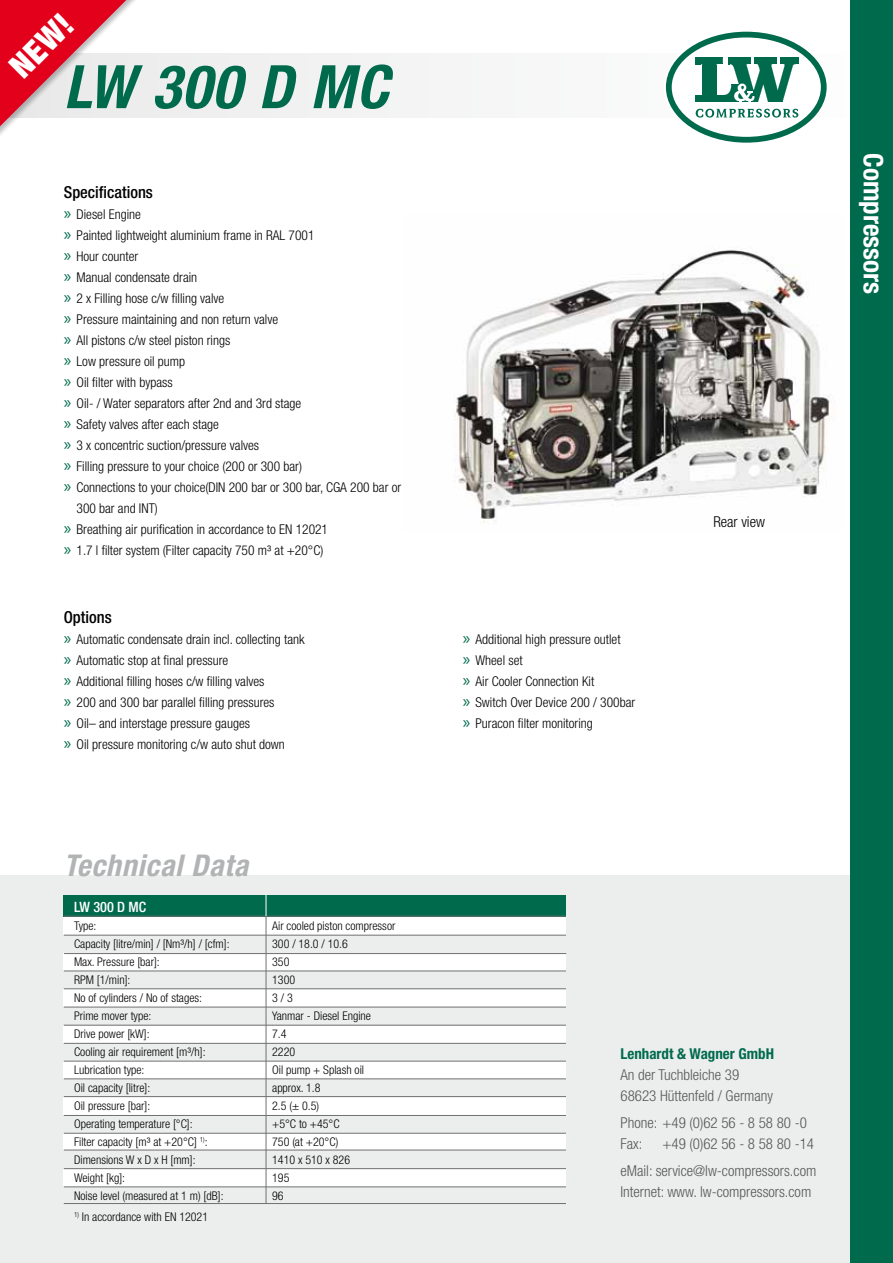
<style>
.page{position:relative;width:893px;height:1263px;background:#fff}
.page>*{position:absolute;margin:0;border:0;box-sizing:border-box;transform-origin:0 0}
.t1{font:italic 700 condensed 60px "Helvetica Neue";letter-spacing:.025em;color:#006a4d}
.t2{font:900 condensed 33px "Helvetica Neue";color:#fff}
.t3{font:italic 700 condensed 30px "Helvetica Neue";letter-spacing:.025em;color:#b1b3b4}
.t4{font:700 condensed 27px "Helvetica Neue";color:#fff}
.t5{font:500 condensed 16.5px "Helvetica Neue";color:#000}
.t6{font:300 condensed 15px/21px "Helvetica Neue";color:#58585a}
.t7{font:700 condensed 15px "Helvetica Neue";color:#006a4d}
.t8{font:300 condensed 15px "Helvetica Neue";color:#000}
.t9{font:500 condensed 14.25px "Helvetica Neue";color:#fff}
.t10{font:300 condensed 13.5px/21px "Helvetica Neue";color:#000}
.t11{font:300 condensed 12px/18px "Helvetica Neue";color:#000}
.s1{font-family:"Myriad Pro";font-weight:400;font-stretch:normal;font-size:18px;color:#006a4d}
</style>
<div class="page">
<div style="left:0;top:54px;width:893px;height:64px;background:#f4f4f5"></div>
<svg style="left:664px;top:30px;width:164px;height:114px"></svg>
<svg style="left:669px;top:35px;width:155px;height:105px;fill:#fff"></svg>
<div style="left:666px;top:32px;width:161px;height:111px;border:6px solid #006a4d;border-radius:50%"></div>
<svg style="left:695px;top:58px;width:104px;height:45px"></svg>
<svg style="left:696px;top:109px;width:102px;height:9px"></svg>
<div style="left:0;top:0;width:151px;height:226px;background:#000;opacity:.27"></div>
<svg style="left:0;top:0;width:146px;height:221px"></svg>
<div style="left:0;top:876px;width:850px;height:387px;background:#eceded"></div>
<div style="left:64px;top:916px;width:502px;height:278px;background:#fff"></div>
<div style="left:64px;top:1187px;width:502px;height:18px;background:#eceded"></div>
<div style="left:64px;top:1150px;width:502px;height:19px;background:#eceded"></div>
<div style="left:64px;top:1115px;width:502px;height:18px;background:#eceded"></div>
<div style="left:64px;top:1079px;width:502px;height:18px;background:#eceded"></div>
<div style="left:64px;top:1043px;width:502px;height:18px;background:#eceded"></div>
<div style="left:64px;top:1007px;width:502px;height:18px;background:#eceded"></div>
<div style="left:64px;top:971px;width:502px;height:18px;background:#eceded"></div>
<hr style="left:64px;top:971px;width:502px;height:1px;background:#707172">
<hr style="left:64px;top:988px;width:502px;height:1px;background:#707172">
<hr style="left:64px;top:1007px;width:502px;height:1px;background:#707172">
<hr style="left:64px;top:1025px;width:502px;height:1px;background:#707172">
<hr style="left:64px;top:1043px;width:502px;height:1px;background:#707172">
<hr style="left:64px;top:1061px;width:502px;height:1px;background:#707172">
<hr style="left:64px;top:1078px;width:502px;height:1px;background:#707172">
<hr style="left:64px;top:1096px;width:502px;height:1px;background:#707172">
<hr style="left:64px;top:1115px;width:502px;height:1px;background:#707172">
<hr style="left:64px;top:1133px;width:502px;height:1px;background:#707172">
<hr style="left:64px;top:1186px;width:502px;height:1px;background:#707172">
<hr style="left:64px;top:1150px;width:502px;height:1px;background:#707172">
<hr style="left:64px;top:1168px;width:502px;height:1px;background:#707172">
<div style="left:64px;top:895px;width:502px;height:21px;background:#006a4d"></div>
<div style="left:64px;top:935px;width:502px;height:18px;background:#eceded"></div>
<hr style="left:64px;top:953px;width:502px;height:1px;background:#707172">
<hr style="left:64px;top:1203px;width:502px;height:1px;background:#707172">
<hr style="left:64px;top:935px;width:502px;height:1px;background:#707172">
<hr style="left:64px;top:916px;width:502px;height:1px;background:#707172">
<svg style="left:266px;top:895px;width:1px;height:21px"></svg>
<hr style="left:266px;top:916px;width:1px;height:287px;background:#707172">
<div style="left:850px;top:0;width:43px;height:1263px;background:#006a4d"></div>
<img style="left:454px;top:250px;width:380px;height:274px">
<h2 class="t2" style="left:1px;top:57px;width:76px;rotate:-45deg">NEW!</h2>
<h1 class="t1" style="left:64px;top:50px;width:326px">LW 300 D MC</h1>
<p class="t5" style="left:64px;top:182px;width:91px">Specifications</p>
<p class="t10" style="left:64px;top:204px;width:79px"><span class="s1">»</span> Diesel Engine</p>
<p class="t10" style="left:64px;top:225px;width:252px"><span class="s1">»</span> Painted lightweight aluminium frame in RAL 7001</p>
<p class="t10" style="left:64px;top:246px;width:76px"><span class="s1">»</span> Hour counter</p>
<p class="t10" style="left:64px;top:267px;width:135px"><span class="s1">»</span> Manual condensate drain</p>
<p class="t10" style="left:64px;top:288px;width:162px"><span class="s1">»</span> 2 x Filling hose c/w filling valve</p>
<p class="t10" style="left:64px;top:309px;width:216px"><span class="s1">»</span> Pressure maintaining and non return valve</p>
<p class="t10" style="left:64px;top:330px;width:168px"><span class="s1">»</span> All pistons c/w steel piston rings</p>
<p class="t10" style="left:64px;top:351px;width:123px"><span class="s1">»</span> Low pressure oil pump</p>
<p class="t10" style="left:64px;top:372px;width:110px"><span class="s1">»</span> Oil filter with bypass</p>
<p class="t10" style="left:64px;top:393px;width:239px"><span class="s1">»</span> Oil- / Water separators after 2nd and 3rd stage</p>
<p class="t10" style="left:64px;top:414px;width:157px"><span class="s1">»</span> Safety valves after each stage</p>
<p class="t10" style="left:64px;top:435px;width:197px"><span class="s1">»</span> 3 x concentric suction/pressure valves</p>
<p class="t10" style="left:64px;top:456px;width:240px"><span class="s1">»</span> Filling pressure to your choice (200 or 300 bar)</p>
<p class="t10" style="left:64px;top:477px;width:339px"><span class="s1">»</span> Connections to your choice(DIN 200 bar or 300 bar, CGA 200 bar or</p>
<p class="t10" style="left:77px;top:498px;width:83px">300 bar and INT)</p>
<p class="t10" style="left:64px;top:519px;width:266px"><span class="s1">»</span> Breathing air purification in accordance to EN 12021</p>
<p class="t10" style="left:64px;top:540px;width:261px"><span class="s1">»</span> 1.7 l filter system (Filter capacity 750 m³ at +20°C)</p>
<p class="t5" style="left:64px;top:607px;width:49px">Options</p>
<p class="t10" style="left:64px;top:628px;width:242px"><span class="s1">»</span> Automatic condensate drain incl. collecting tank <span class="s1">»</span> Automatic stop at final pressure<br><span class="s1">»</span> Additional filling hoses c/w filling valves<br><span class="s1">»</span> 200 and 300 bar parallel filling pressures<br><span class="s1">»</span> Oil– and interstage pressure gauges<br><span class="s1">»</span> Oil pressure monitoring c/w auto shut down</p>
<p class="t10" style="left:463px;top:628px;width:174px"><span class="s1">»</span> Additional high pressure outlet<br><span class="s1">»</span> Wheel set<br><span class="s1">»</span> Air Cooler Connection Kit<br><span class="s1">»</span> Switch Over Device 200 / 300bar <span class="s1">»</span> Puracon filter monitoring</p>
<h3 class="t3" style="left:64px;top:847px;width:186px">Technical Data</h3>
<p class="t8" style="left:713px;top:513px;width:53px">Rear view</p>
<p class="t9" style="left:74px;top:898px;width:74px">LW 300 D MC</p>
<p class="t11" style="left:74px;top:916px;width:157px">Type:<br>Capacity [litre/min] / [Nm³/h] / [cfm]:<br>Max. Pressure [bar]:<br>RPM [1/min]:<br>No of cylinders / No of stages:<br>Prime mover type:<br>Drive power [kW]:<br>Cooling air requirement [m³/h]:<br>Lubrication type:<br>Oil capacity [litre]:<br>Oil pressure [bar]:<br>Operating temperature [°C]:<br>Filter capacity [m³ at +20°C] <sup>1)</sup>:<br>Dimensions W x D x H [mm]:<br>Weight [kg]:<br>Noise level (measured at 1 m) [dB]:</p>
<p class="t11" style="left:74px;top:1207px;width:136px"><sup>1)</sup> In accordance with EN 12021</p>
<p class="t11" style="left:272px;top:917px;width:125px">Air cooled piston compressor<br>300 / 18.0 / 10.6<br>350<br>1300<br>3 / 3<br>Yanmar - Diesel Engine<br>7.4<br>2220<br>Oil pump + Splash oil approx. 1.8<br>2.5 (± 0.5)<br>+5°C to +45°C<br>750 (at +20°C)<br>1410 x 510 x 826<br>195<br>96</p>
<p class="t7" style="left:620px;top:1044px;width:155px">Lenhardt &amp; Wagner GmbH</p>
<p class="t6" style="left:620px;top:1064px;width:154px">An der Tuchbleiche 39<br>68623 Hüttenfeld / Germany</p>
<p class="t6" style="left:620px;top:1112px;width:188px">Phone: +49 (0)62 56 - 8 58 80 -0<br>Fax:</p>
<p class="t6" style="left:620px;top:1130px;width:197px;line-height:27px;text-align:right">+49 (0)62 56 - 8 58 80 -14<br>eMail: service@lw-compressors.com</p>
<p class="t6" style="left:620px;top:1181px;width:192px">Internet: www. lw-compressors.com</p>
<h3 class="t4" style="left:890px;top:153px;width:142px;rotate:90deg">Compressors</h3>
</div>
